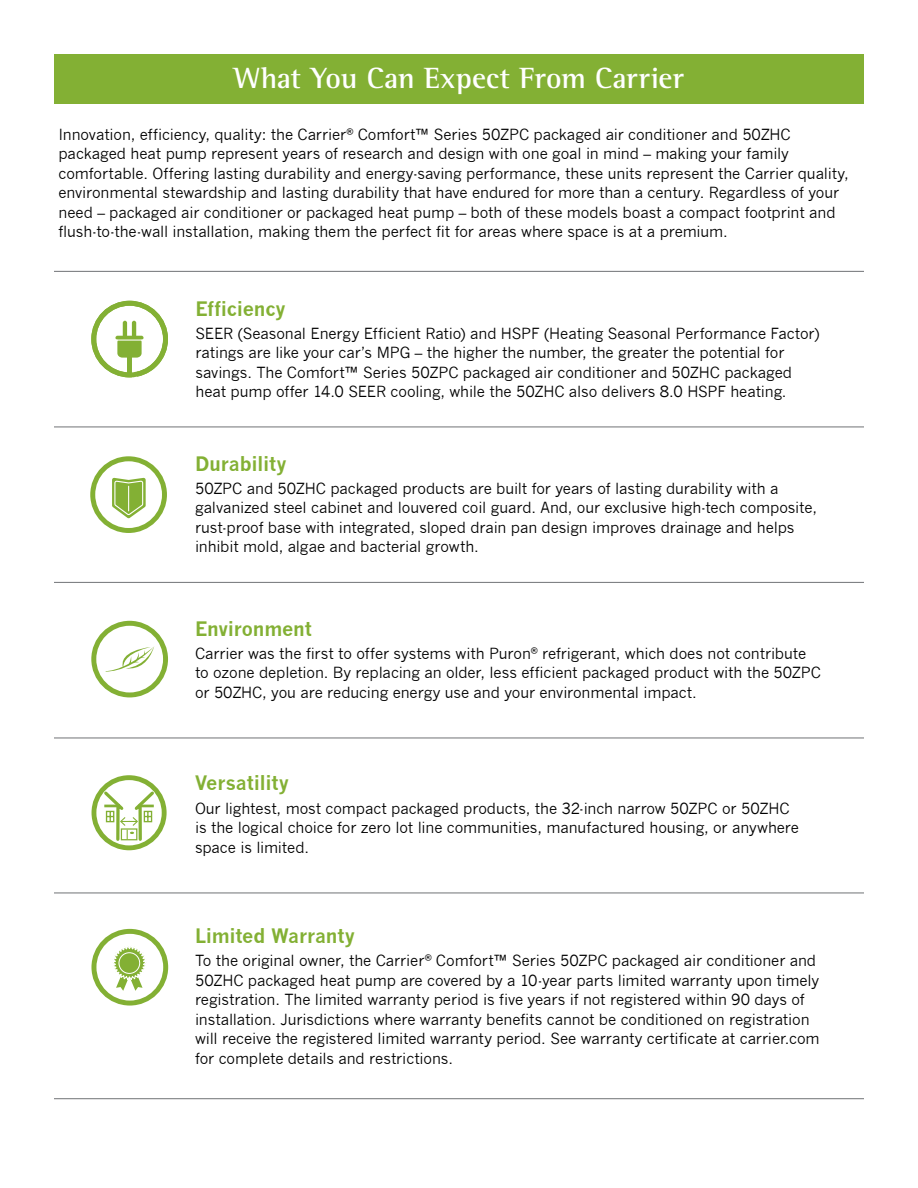
<style>
.page{position:relative;width:918px;height:1188px;background:#fff}
.page>*{position:absolute;margin:0;border:0;box-sizing:border-box;transform-origin:0 0}
.t1{font:700 30px "Rotis Semi Serif";color:#fff}
.t2{font:700 19.5px "News Gothic";letter-spacing:-.015em;color:#83b034}
.t3{font:15px/19.5px "News Gothic";letter-spacing:-.01em;color:#000}
</style>
<div class="page">
<div style="left:54px;top:54px;width:810px;height:50px;background:#83b034"></div>
<svg style="left:91px;top:301px;width:77px;height:76px"></svg>
<hr style="left:114px;top:340px;width:30px;height:1px;background:#fff">
<svg style="left:90px;top:456px;width:77px;height:77px"></svg>
<svg style="left:91px;top:621px;width:77px;height:76px"></svg>
<svg style="left:91px;top:929px;width:77px;height:77px"></svg>
<div style="left:119px;top:952px;width:21px;height:22px;border:1px solid #fff;border-radius:50%"></div>
<svg style="left:92px;top:775px;width:75px;height:75px"></svg>
<hr style="left:54px;top:271px;width:810px;height:1px;background:#808285">
<hr style="left:54px;top:426px;width:810px;height:1px;background:#808285">
<hr style="left:54px;top:582px;width:810px;height:1px;background:#808285">
<hr style="left:54px;top:737px;width:810px;height:2px;background:#808285">
<hr style="left:54px;top:892px;width:810px;height:2px;background:#808285">
<hr style="left:54px;top:1098px;width:810px;height:1px;background:#808285">
<h1 class="t1" style="left:234px;top:60px;width:451px">What You Can Expect From Carrier</h1>
<p class="t3" style="left:58px;top:125px;width:792px">Innovation, efficiency, quality: the Carrier<sup>®</sup> Comfort™ Series 50ZPC packaged air conditioner and 50ZHC packaged heat pump represent years of research and design with one goal in mind – making your family comfortable. Offering lasting durability and energy-saving performance, these units represent the Carrier quality, environmental stewardship and lasting durability that have endured for more than a century. Regardless of your need – packaged air conditioner or packaged heat pump – both of these models boast a compact footprint and flush-to-the-wall installation, making them the perfect fit for areas where space is at a premium.</p>
<h2 class="t2" style="left:195px;top:297px;width:92px">Efficiency</h2>
<p class="t3" style="left:195px;top:324px;width:626px">SEER (Seasonal Energy Efficient Ratio) and HSPF (Heating Seasonal Performance Factor) ratings are like your car’s MPG – the higher the number, the greater the potential for savings. The Comfort™ Series 50ZPC packaged air conditioner and 50ZHC packaged heat pump offer 14.0 SEER cooling, while the 50ZHC also delivers 8.0 HSPF heating.</p>
<h2 class="t2" style="left:195px;top:452px;width:93px">Durability</h2>
<p class="t3" style="left:195px;top:479px;width:624px">50ZPC and 50ZHC packaged products are built for years of lasting durability with a galvanized steel cabinet and louvered coil guard. And, our exclusive high-tech composite, rust-proof base with integrated, sloped drain pan design improves drainage and helps inhibit mold, algae and bacterial growth.</p>
<h2 class="t2" style="left:195px;top:617px;width:118px">Environment</h2>
<p class="t3" style="left:195px;top:644px;width:627px">Carrier was the first to offer systems with Puron<sup>®</sup> refrigerant, which does not contribute to ozone depletion. By replacing an older, less efficient packaged product with the 50ZPC or 50ZHC, you are reducing energy use and your environmental impact.</p>
<h2 class="t2" style="left:195px;top:771px;width:95px">Versatility</h2>
<p class="t3" style="left:195px;top:798px;width:605px">Our lightest, most compact packaged products, the 32-inch narrow 50ZPC or 50ZHC is the logical choice for zero lot line communities, manufactured housing, or anywhere space is limited.</p>
<h2 class="t2" style="left:195px;top:924px;width:162px">Limited Warranty</h2>
<p class="t3" style="left:195px;top:951px;width:626px">To the original owner, the Carrier<sup>®</sup> Comfort™ Series 50ZPC packaged air conditioner and 50ZHC packaged heat pump are covered by a 10-year parts limited warranty upon timely registration. The limited warranty period is five years if not registered within 90 days of installation. Jurisdictions where warranty benefits cannot be conditioned on registration will receive the registered limited warranty period. See warranty certificate at carrier.com for complete details and restrictions.</p>
</div>
